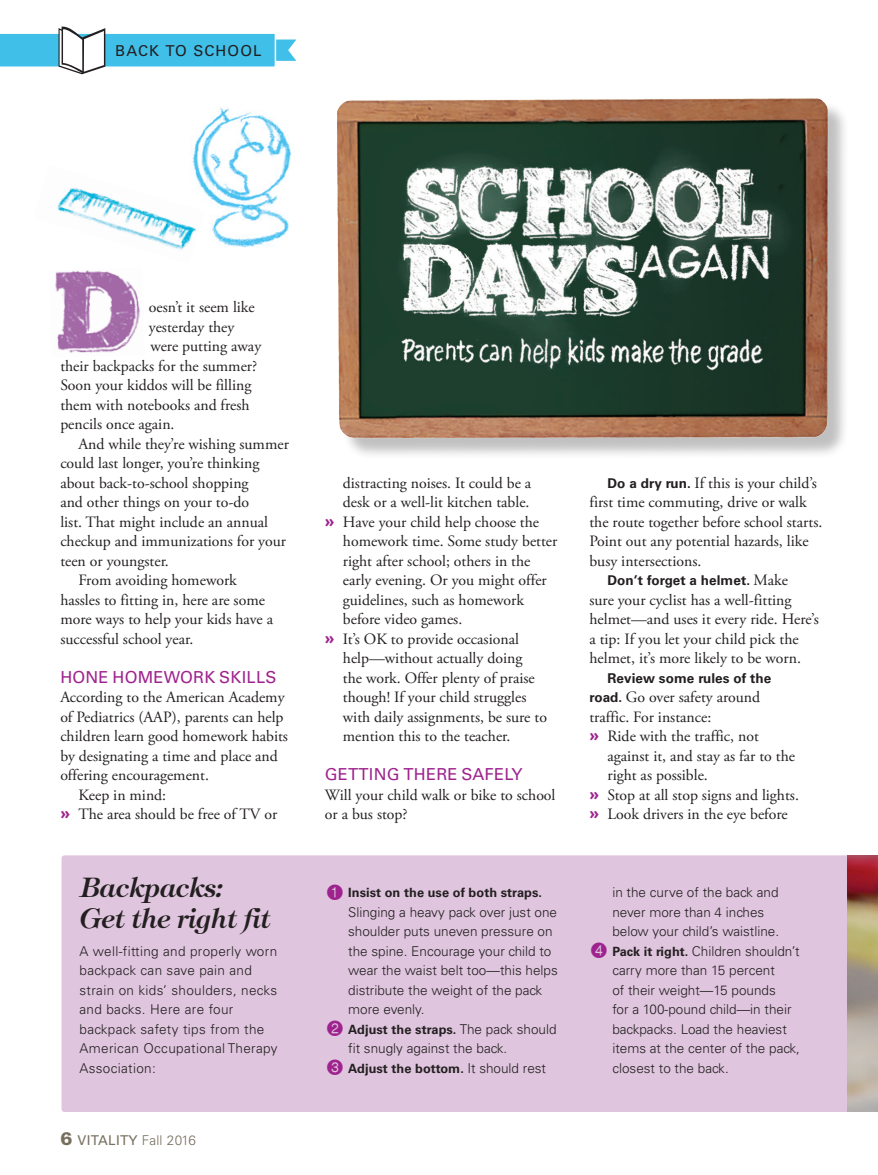
<style>
.page{position:relative;width:878px;height:1175px;background:#fff}
.page>*{position:absolute;margin:0;border:0;box-sizing:border-box;transform-origin:0 0}
._2_head_serif_option{font:italic 600 27px/31.5px "Tiffany Std";letter-spacing:-.02em;color:#231f20}
._1_breaker_2016{font:16.5px "Univers LT Std";letter-spacing:.015em;color:#9f238e}
._1_BODY_2016{font:15.75px/19.5px "Adobe Garamond Pro";color:#231f20}
._1_body_no__indent_2{font:15.75px/19.5px "Adobe Garamond Pro";color:#231f20}
._1_body_bold_leadin{font:15.75px/19.5px "Adobe Garamond Pro";color:#231f20}
.t1{font:15px "Univers LT Std";letter-spacing:.075em;color:#231f20}
._2_body_no__indent_2{font:300 13.5px/19.5px "Univers LT Std";color:#231f20}
._2_body_no__indent_2-2{font:300 13.5px/19.5px "Univers LT Std";letter-spacing:.025em;color:#231f20}
._1_body_bold_leadin-2{font:700 13.5px "Univers LT Std";letter-spacing:.005em;color:#231f20}
.t2{font:13.5px "Univers LT Std";letter-spacing:.02em;color:#776e5e}
.t3{font:700 12.75px "Univers LT Std";letter-spacing:.005em;color:#231f20}
.s1{font-family:"Gotham Narrow";font-weight:700;font-size:16.5px;color:#9f238e}
.s2{font-weight:900;font-size:18px}
.s3{font-weight:300}
.s4{font-family:"Circle Frame Neg";font-weight:400;font-size:21px;color:#9f238e}
.s5{font-weight:300;font-size:13.5px}
.s6{font-family:"Univers LT Std";font-weight:700;font-size:13.5px}
.s7{font-family:"Adobe Garamond Pro";font-weight:400;font-size:15.75px}
.s8{font-weight:700;font-size:12.75px}
</style>
<div class="page">
<div style="left:62px;top:855px;width:785px;height:257px;background:#dfc5de"></div>
<img style="left:191px;top:107px;width:100px;height:141px">
<img style="left:57px;top:165px;width:148px;height:85px">
<div style="left:340px;top:102px;width:508px;height:358px;background:#231f20;opacity:.28"></div>
<img style="left:337px;top:98px;width:508px;height:353px">
<img style="left:55px;top:270px;width:85px;height:83px">
<svg style="left:0;top:26px;width:296px;height:48px"></svg>
<img style="left:847px;top:855px;width:31px;height:257px">
<p class="t1" style="left:115px;top:42px;width:148px">BACK TO SCHOOL</p>
<p class="_1_body_no__indent_2" style="left:149px;top:298px;width:107px">oesn’t it seem like</p>
<p class="_1_body_no__indent_2" style="left:149px;top:317px;width:87px">yesterday they</p>
<p class="_1_body_no__indent_2" style="left:150px;top:337px;width:112px">were putting away</p>
<p class="_1_body_no__indent_2" style="left:60px;top:356px;width:198px">their backpacks for the summer?</p>
<p class="_1_body_no__indent_2" style="left:60px;top:376px;width:193px">Soon your kiddos will be filling</p>
<p class="_1_body_no__indent_2" style="left:60px;top:395px;width:191px">them with notebooks and fresh</p>
<p class="_1_body_no__indent_2" style="left:60px;top:415px;width:116px">pencils once again.</p>
<p class="_1_BODY_2016" style="left:60px;top:434px;width:230px;text-indent:18px">And while they’re wishing summer could last longer, you’re thinking about back-to-school shopping<br>and other things on your to-do<br>list. That might include an annual checkup and immunizations for your teen or youngster.</p>
<p class="_1_BODY_2016" style="left:60px;top:571px;width:214px;text-indent:18px">From avoiding homework hassles to fitting in, here are some more ways to help your kids have a successful school year.</p>
<p class="_1_breaker_2016" style="left:60px;top:667px;width:217px">HONE HOMEWORK SKILLS</p>
<p class="_1_body_no__indent_2" style="left:60px;top:688px;width:229px">According to the American Academy of Pediatrics (AAP), parents can help children learn good homework habits by designating a time and place and offering encouragement.</p>
<p class="_1_BODY_2016" style="left:78px;top:785px;width:89px">Keep in mind:</p>
<p class="_1_BODY_2016" style="left:60px;top:805px;width:218px"><span class="s1">»</span> The area should be free of TV or</p>
<p class="_2_head_serif_option" style="left:80px;top:872px;width:193px">Backpacks:<br>Get the right fit</p>
<p class="_2_body_no__indent_2-2" style="left:80px;top:941px;width:199px">A well-fitting and properly worn backpack can save pain and strain on kids’ shoulders, necks and backs. Here are four backpack safety tips from the<br>American Occupational Therapy<br>Association:</p>
<p class="t2" style="left:60px;top:1132px;width:137px"><span class="s2">6</span> VITALITY <span class="s3">Fall 2016</span></p>
<p class="_1_BODY_2016" style="left:343px;top:473px;width:190px">distracting noises. It could be a desk or a well-lit kitchen table.</p>
<p class="_1_BODY_2016" style="left:343px;top:512px;width:216px;text-indent:-18px"><span class="s1">»</span> Have your child help choose the homework time. Some study better right after school; others in the early evening. Or you might offer guidelines, such as homework before video games.</p>
<p class="_1_BODY_2016" style="left:343px;top:629px;width:205px;text-indent:-18px"><span class="s1">»</span> It’s OK to provide occasional help—without actually doing<br>the work. Offer plenty of praise though! If your child struggles with daily assignments, be sure to mention this to the teacher.</p>
<p class="_1_breaker_2016" style="left:325px;top:764px;width:199px">GETTING THERE SAFELY</p>
<p class="_1_body_no__indent_2" style="left:325px;top:785px;width:232px">Will your child walk or bike to school or a bus stop?</p>
<p class="t3" style="left:326px;top:885px;width:218px"><span class="s4">1</span> Insist on the use of both straps.</p>
<p class="_2_body_no__indent_2" style="left:348px;top:902px;width:211px">Slinging a heavy pack over just one shoulder puts uneven pressure on the spine. Encourage your child to wear the waist belt too—this helps distribute the weight of the pack more evenly.</p>
<p class="t3" style="left:326px;top:1022px;width:232px"><span class="s4">2</span> Adjust the straps. <span class="s5">The pack should</span></p>
<p class="_2_body_no__indent_2" style="left:348px;top:1038px;width:161px">fit snugly against the back.</p>
<p class="t3" style="left:326px;top:1061px;width:222px"><span class="s4">3</span> Adjust the bottom. <span class="s5">It should rest</span></p>
<p class="_1_body_bold_leadin" style="left:589px;top:473px;width:234px;text-indent:18px"><span class="s6">Do a dry run.</span> If this is your child’s first time commuting, drive or walk the route together before school starts.<br>Point out any potential hazards, like busy intersections.</p>
<p class="_1_body_bold_leadin-2" style="left:607px;top:572px;width:182px">Don’t forget a helmet. <span class="s7">Make</span></p>
<p class="_1_body_bold_leadin" style="left:589px;top:590px;width:231px">sure your cyclist has a well-fitting helmet—and uses it every ride. Here’s a tip: If you let your child pick the helmet, it’s more likely to be worn.</p>
<p class="_1_body_bold_leadin-2" style="left:607px;top:670px;width:165px">Review some rules of the</p>
<p class="_1_body_bold_leadin" style="left:589px;top:688px;width:172px"><span class="s6">road.</span> Go over safety around traffic. For instance:</p>
<p class="_1_BODY_2016" style="left:607px;top:727px;width:189px;text-indent:-18px"><span class="s1">»</span> Ride with the traffic, not against it, and stay as far to the right as possible.</p>
<p class="_1_BODY_2016" style="left:589px;top:785px;width:211px"><span class="s1">»</span> Stop at all stop signs and lights.</p>
<p class="_1_BODY_2016" style="left:589px;top:805px;width:200px"><span class="s1">»</span> Look drivers in the eye before</p>
<p class="_2_body_no__indent_2" style="left:612px;top:882px;width:168px">in the curve of the back and never more than 4 inches below your child’s waistline.</p>
<p class="_2_body_no__indent_2" style="left:612px;top:941px;width:189px;text-indent:-22px"><span class="s4">4</span> <span class="s8">Pack it right.</span> Children shouldn’t carry more than 15 percent<br>of their weight—15 pounds<br>for a 100-pound child—in their backpacks. Load the heaviest items at the center of the pack, closest to the back.</p>
</div>
